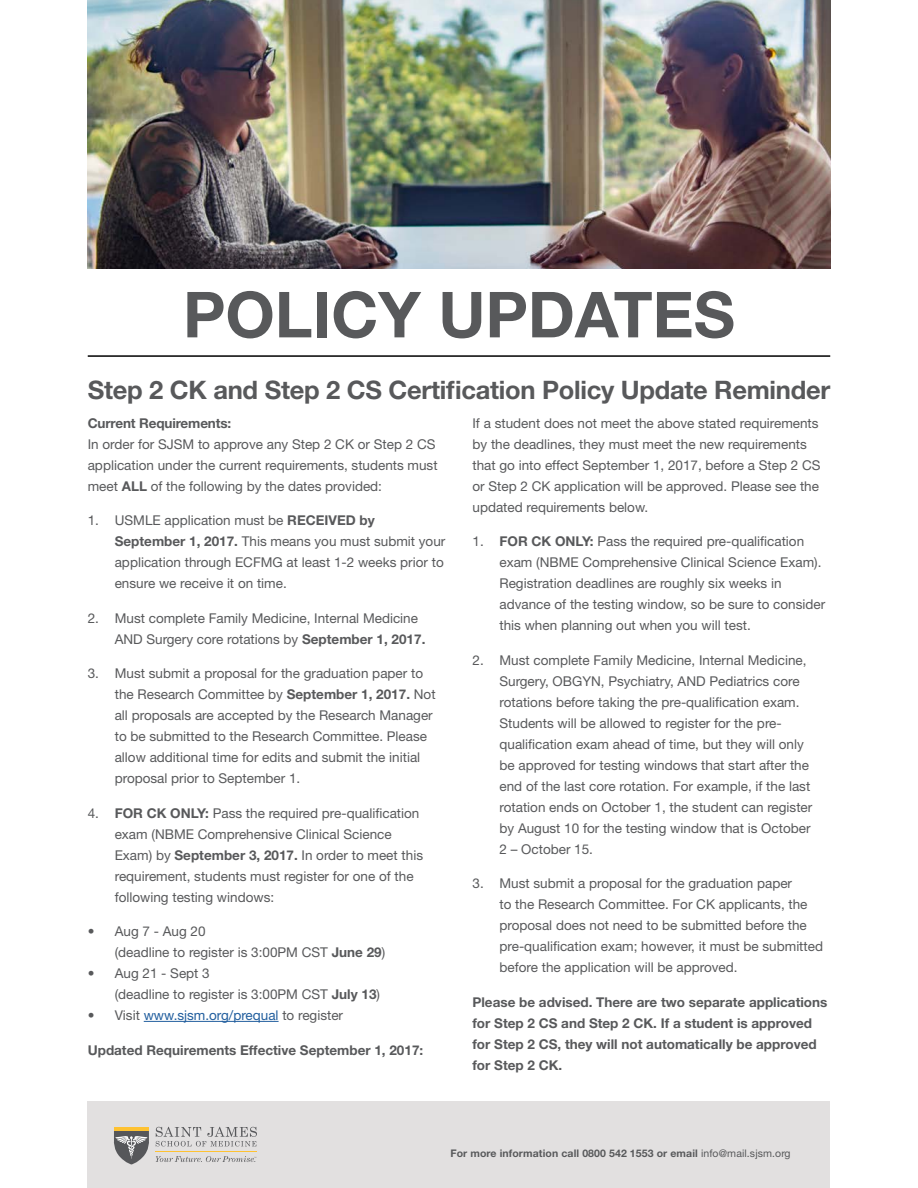
<style>
.page{position:relative;width:918px;height:1188px;background:#fff}
.page>*{position:absolute;margin:0;border:0;box-sizing:border-box;transform-origin:0 0}
.t1{font:700 63.6px "Helvetica Neue LT Std";color:#58595b}
.t2{font:700 25.5px "Helvetica Neue LT Std";letter-spacing:-.01em;color:#58595b}
.t3{font:13.5px/21px "Helvetica Neue LT Std";color:#58595b}
.t4{font:700 13.5px/21px "Helvetica Neue LT Std";color:#58595b}
.t5{font:13.5px "Helvetica Neue LT Std";color:#215e9e}
.t6{font:700 10.5px "Helvetica Neue";letter-spacing:.01em;color:#58595b}
.s1{font-weight:700}
.s2{color:#58595b}
.s3{font-family:"Helvetica Neue LT Std";font-weight:400}
</style>
<div class="page">
<div style="left:88px;top:1101px;width:742px;height:87px;background:#e2e0e0"></div>
<hr style="left:114px;top:1127px;width:35px;height:3px;background:#fec232">
<svg style="left:114px;top:1131px;width:35px;height:33px"></svg>
<hr style="left:156px;top:1151px;width:101px;height:1px;background:#fec232">
<svg style="left:156px;top:1127px;width:101px;height:19px"></svg>
<svg style="left:156px;top:1156px;width:100px;height:6px"></svg>
<img style="left:88px;top:0;width:742px;height:269px">
<hr style="left:88px;top:355px;width:742px;height:2px;background:#000">
<hr style="left:144px;top:1021px;width:135px;height:1px;background:#215e9e">
<h1 class="t1" style="left:183px;top:275px;width:553px">POLICY UPDATES</h1>
<h2 class="t2" style="left:88px;top:374px;width:744px">Step 2 CK and Step 2 CS Certification Policy Update Reminder</h2>
<p class="t4" style="left:88px;top:412px;width:145px">Current Requirements:</p>
<p class="t3" style="left:88px;top:433px;width:351px">In order for SJSM to approve any Step 2 CK or Step 2 CS application under the current requirements, students must meet <span class="s1">ALL</span> of the following by the dates provided:</p>
<p class="t3" style="left:115px;top:510px;width:332px;text-indent:-27px">1. USMLE application must be <span class="s1">RECEIVED by September 1, 2017.</span> This means you must submit your application through ECFMG at least 1-2 weeks prior to ensure we receive it on time.</p>
<p class="t3" style="left:115px;top:607px;width:312px;text-indent:-27px">2. Must complete Family Medicine, Internal Medicine<br>AND Surgery core rotations by <span class="s1">September 1, 2017.</span></p>
<p class="t3" style="left:115px;top:663px;width:322px;text-indent:-27px">3. Must submit a proposal for the graduation paper to the Research Committee by <span class="s1">September 1, 2017.</span> Not all proposals are accepted by the Research Manager to be submitted to the Research Committee. Please allow additional time for edits and submit the initial proposal prior to September 1.</p>
<p class="t3" style="left:115px;top:802px;width:310px;text-indent:-27px">4. <span class="s1">FOR CK ONLY:</span> Pass the required pre-qualification exam (NBME Comprehensive Clinical Science Exam) by <span class="s1">September 3, 2017.</span> In order to meet this requirement, students must register for one of the following testing windows:</p>
<p class="t3" style="left:115px;top:921px;width:272px;text-indent:-27px">• Aug 7 - Aug 20<br>(deadline to register is 3:00PM CST <span class="s1">June 29</span>)</p>
<p class="t3" style="left:115px;top:963px;width:267px;text-indent:-27px">• Aug 21 - Sept 3<br>(deadline to register is 3:00PM CST <span class="s1">July 13</span>)</p>
<p class="t5" style="left:88px;top:1007px;width:257px"><span class="s2">• Visit</span> www.sjsm.org/prequal <span class="s2">to register</span></p>
<p class="t4" style="left:88px;top:1039px;width:337px">Updated Requirements Effective September 1, 2017:</p>
<p class="t3" style="left:472px;top:412px;width:350px">If a student does not meet the above stated requirements by the deadlines, they must meet the new requirements that go into effect September 1, 2017, before a Step 2 CS or Step 2 CK application will be approved. Please see the updated requirements below.</p>
<p class="t3" style="left:500px;top:531px;width:327px;text-indent:-27px">1. <span class="s1">FOR CK ONLY:</span> Pass the required pre-qualification exam (NBME Comprehensive Clinical Science Exam).<br>Registration deadlines are roughly six weeks in advance of the testing window, so be sure to consider this when planning out when you will test.</p>
<p class="t3" style="left:500px;top:649px;width:314px;text-indent:-27px">2. Must complete Family Medicine, Internal Medicine, Surgery, OBGYN, Psychiatry, AND Pediatrics core rotations before taking the pre-qualification exam.<br>Students will be allowed to register for the pre&shy;qualification exam ahead of time, but they will only be approved for testing windows that start after the end of the last core rotation. For example, if the last rotation ends on October 1, the student can register by August 10 for the testing window that is October 2 – October 15.</p>
<p class="t3" style="left:500px;top:873px;width:325px;text-indent:-27px">3. Must submit a proposal for the graduation paper<br>to the Research Committee. For CK applicants, the proposal does not need to be submitted before the pre-qualification exam; however, it must be submitted before the application will be approved.</p>
<p class="t4" style="left:472px;top:991px;width:356px">Please be advised. There are two separate applications for Step 2 CS and Step 2 CK. If a student is approved for Step 2 CS, they will not automatically be approved for Step 2 CK.</p>
<p class="t6" style="left:450px;top:1147px;width:342px">For more information call 0800 542 1553 or email <span class="s3">info@mail.sjsm.org</span></p>
</div>
